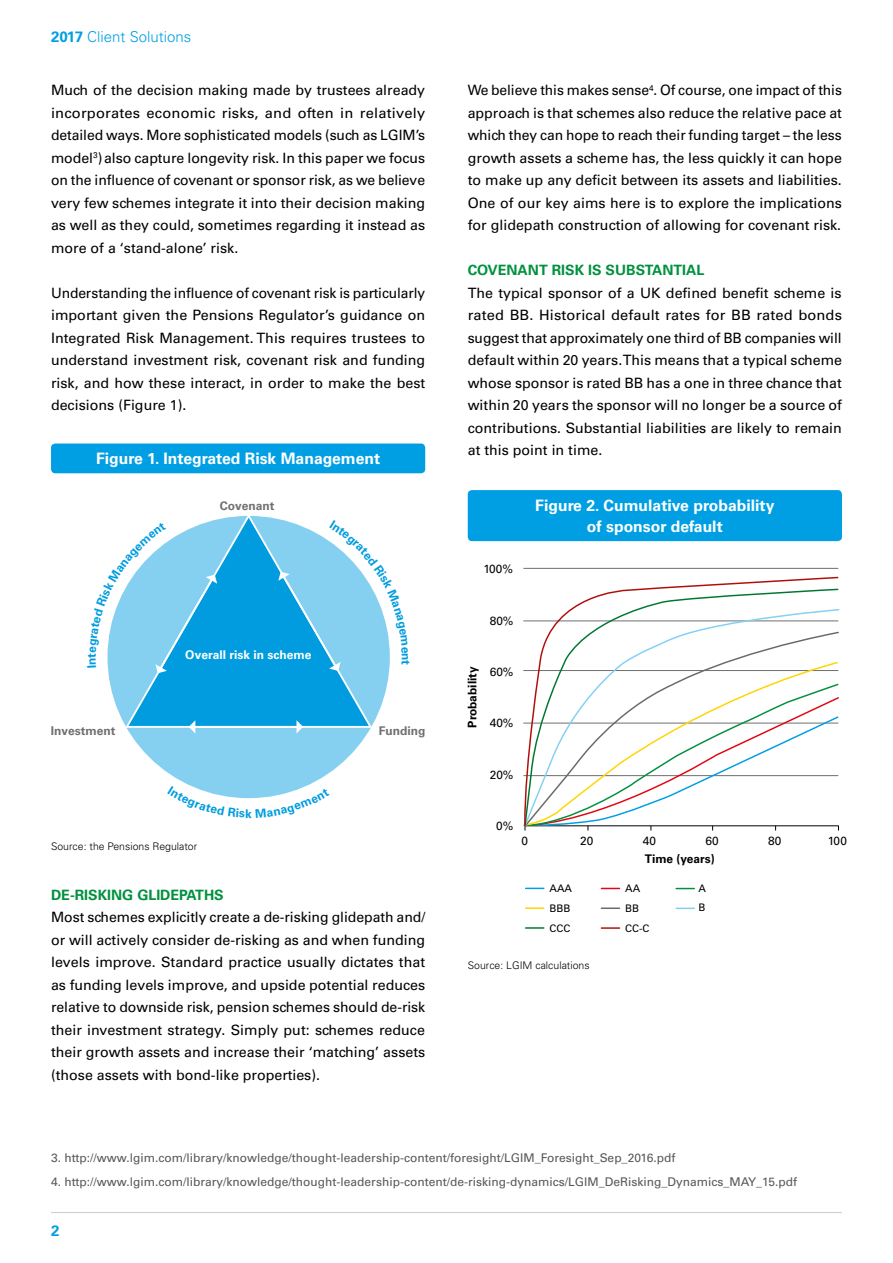
<style>
.page{position:relative;width:893px;height:1263px;background:#fff}
.page>*{position:absolute;margin:0;border:0;box-sizing:border-box;transform-origin:0 0}
.t1{font:700 15.75px/21px "Univers LT Std";color:#fff;text-align:center}
.t2{font:300 15px "Univers";color:#009fe3}
.t3{font:700 15px "Univers LT Std";color:#009fe3}
.t4{font:14.25px/22.5px "Univers LT Std";color:#000;text-align:justify}
.t5{font:700 14.25px "Univers LT Std";color:#00913e}
.t6{font:12px "Univers LT Std";color:#575756}
.t7{font:700 12px "Univers";color:#70706f}
.t8{font:700 12px "Univers";color:#fff}
.t9{font:11.85px "Univers";color:#000}
.t10{font:700 11.85px "Univers";color:#000}
.t11{font:300 10.5px "Univers";color:#000}
.t12{font:10.35px "Univers";color:#000}
.s1{font-family:"Univers LT Std";font-weight:700}
</style>
<div class="page">
<hr style="left:51px;top:1212px;width:791px;height:1px;background:#d0d0d0">
<div style="left:108px;top:516px;width:282px;height:282px;background:#85d0f1;border-radius:50%"></div>
<svg style="left:124px;top:515px;width:250px;height:214px"></svg>
<hr style="left:194px;top:726px;width:103px;height:2px;background:#fff">
<svg style="left:296px;top:720px;width:7px;height:13px"></svg>
<svg style="left:189px;top:720px;width:6px;height:13px"></svg>
<hr style="left:523px;top:568px;width:315px;height:1px;background:#706f6f">
<svg style="left:526px;top:888px;width:18px;height:1px"></svg>
<svg style="left:601px;top:888px;width:18px;height:1px"></svg>
<svg style="left:676px;top:888px;width:18px;height:1px"></svg>
<svg style="left:526px;top:907px;width:18px;height:2px"></svg>
<svg style="left:601px;top:907px;width:18px;height:2px"></svg>
<svg style="left:676px;top:907px;width:18px;height:2px"></svg>
<svg style="left:526px;top:927px;width:18px;height:2px"></svg>
<svg style="left:601px;top:927px;width:18px;height:2px"></svg>
<svg style="left:523px;top:576px;width:316px;height:251px"></svg>
<div style="left:51px;top:443px;width:374px;height:30px;background:#009fe3;border-radius:4px"></div>
<div style="left:468px;top:490px;width:374px;height:51px;background:#009fe3;border-radius:4px"></div>
<svg style="left:107px;top:522px;width:110px;height:151px"></svg>
<svg style="left:278px;top:520px;width:112px;height:151px"></svg>
<svg style="left:192px;top:786px;width:114px;height:13px"></svg>
<p class="t2" style="left:51px;top:27px;width:142px"><span class="s1">2017</span> Client Solutions</p>
<p class="t4" style="left:51px;top:79px;width:376px">Much of the decision making made by trustees already incorporates economic risks, and often in relatively detailed ways. More sophisticated models (such as LGIM’s model<sup>3</sup>)also capture longevity risk. In this paper we focus on the influence of covenant or sponsor risk, as we believe very few schemes integrate it into their decision making as well as they could, sometimes regarding it instead as more of a ‘stand-alone’ risk.</p>
<p class="t4" style="left:51px;top:282px;width:376px">Understanding the influence of covenant risk is particularly important given the Pensions Regulator’s guidance on Integrated Risk Management. This requires trustees to understand investment risk, covenant risk and funding risk, and how these interact, in order to make the best decisions (Figure 1).</p>
<p class="t1" style="left:96px;top:448px;width:286px">Figure 1. Integrated Risk Management</p>
<p class="t7" style="left:220px;top:499px;width:56px">Covenant</p>
<p class="t7" style="left:51px;top:724px;width:66px">Investment</p>
<p class="t8" style="left:185px;top:648px;width:128px">Overall risk in scheme</p>
<p class="t11" style="left:51px;top:840px;width:148px">Source: the Pensions Regulator</p>
<p class="t7" style="left:379px;top:724px;width:48px">Funding</p>
<p class="t5" style="left:51px;top:886px;width:174px">DE-RISKING GLIDEPATHS</p>
<p class="t4" style="left:51px;top:906px;width:376px">Most schemes explicitly create a de-risking glidepath and/ or will actively consider de-risking as and when funding levels improve. Standard practice usually dictates that as funding levels improve, and upside potential reduces relative to downside risk, pension schemes should de-risk their investment strategy. Simply put: schemes reduce their growth assets and increase their ‘matching’ assets (those assets with bond-like properties).</p>
<p class="t4" style="left:468px;top:79px;width:376px">We believe this makes sense<sup>4</sup>. Of course, one impact of this approach is that schemes also reduce the relative pace at which they can hope to reach their funding target – the less growth assets a scheme has, the less quickly it can hope to make up any deficit between its assets and liabilities.<br>One of our key aims here is to explore the implications for glidepath construction of allowing for covenant risk.</p>
<p class="t5" style="left:468px;top:262px;width:238px">COVENANT RISK IS SUBSTANTIAL</p>
<p class="t4" style="left:468px;top:282px;width:376px">The typical sponsor of a UK defined benefit scheme is rated BB. Historical default rates for BB rated bonds suggest that approximately one third of BB companies will default within 20 years. This means that a typical scheme whose sponsor is rated BB has a one in three chance that within 20 years the sponsor will no longer be a source of contributions. Substantial liabilities are likely to remain at this point in time.</p>
<p class="t9" style="left:483px;top:562px;width:31px">100%</p>
<p class="t9" style="left:490px;top:613px;width:25px">80%</p>
<p class="t10" style="left:465px;top:728px;width:63px;rotate:-90deg">Probability</p>
<p class="t9" style="left:490px;top:665px;width:25px">60%</p>
<p class="t9" style="left:490px;top:716px;width:25px">40%</p>
<p class="t1" style="left:535px;top:495px;width:241px">Figure 2. Cumulative probability of sponsor default</p>
<p class="t9" style="left:490px;top:767px;width:25px">20%</p>
<p class="t9" style="left:496px;top:819px;width:19px">0%</p>
<p class="t9" style="left:521px;top:834px;width:8px">0</p>
<p class="t9" style="left:580px;top:834px;width:15px">20</p>
<p class="t9" style="left:643px;top:834px;width:15px">40</p>
<p class="t9" style="left:706px;top:834px;width:15px">60</p>
<p class="t9" style="left:768px;top:834px;width:15px">80</p>
<p class="t9" style="left:828px;top:834px;width:21px">100</p>
<p class="t10" style="left:645px;top:852px;width:71px">Time (years)</p>
<p class="t12" style="left:550px;top:882px;width:24px">AAA</p>
<p class="t12" style="left:625px;top:882px;width:17px">AA</p>
<p class="t12" style="left:699px;top:882px;width:9px">A</p>
<p class="t12" style="left:550px;top:902px;width:22px">BBB</p>
<p class="t12" style="left:625px;top:902px;width:15px">BB</p>
<p class="t12" style="left:699px;top:902px;width:8px">B</p>
<p class="t12" style="left:550px;top:922px;width:22px">CCC</p>
<p class="t12" style="left:625px;top:922px;width:26px">CC-C</p>
<p class="t11" style="left:468px;top:958px;width:123px">Source: LGIM calculations</p>
<p class="t6" style="left:51px;top:1151px;width:626px">3. http://www.lgim.com/library/knowledge/thought-leadership-content/foresight/LGIM_Foresight_Sep_2016.pdf</p>
<p class="t6" style="left:51px;top:1174px;width:748px">4. http://www.lgim.com/library/knowledge/thought-leadership-content/de-risking-dynamics/LGIM_DeRisking_Dynamics_MAY_15.pdf</p>
<p class="t3" style="left:51px;top:1221px;width:10px">2</p>
</div>
